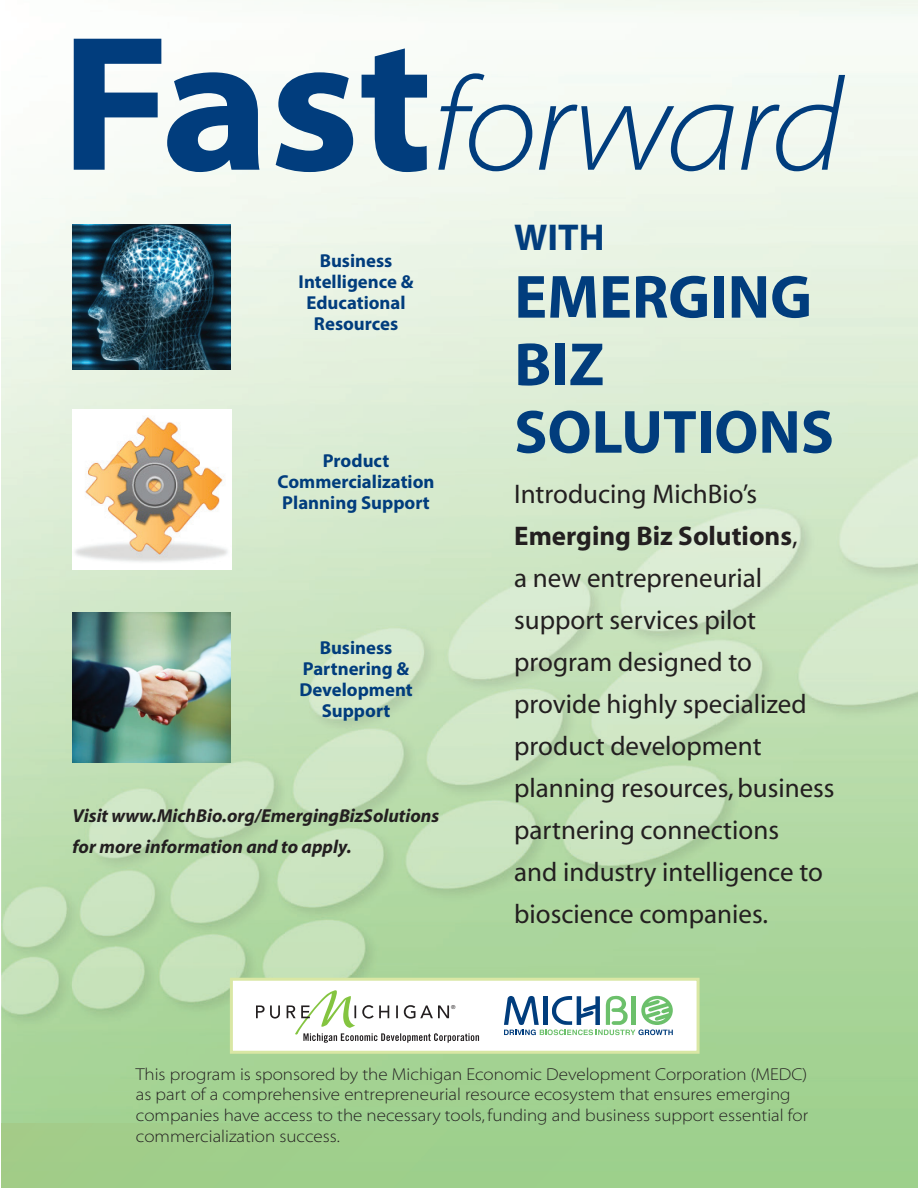
<style>
.page{position:relative;width:918px;height:1188px;background:#fff}
.page>*{position:absolute;margin:0;border:0;box-sizing:border-box;transform-origin:0 0}
.t1{font:132.3px "Myriad MM It 215 700";letter-spacing:-.03em;color:#013d7d}
.t2{font:700 61.5px/67.5px "Myriad";color:#013d7d}
.t3{font:700 37.5px "Myriad";color:#013d7d}
.t4{font:27px/42px "Myriad";color:#231f20}
.t5{font:700 18.75px/21px "Myriad Pro";color:#013d7d;text-align:center}
.t6{font:italic 700 18.75px/31.5px "Myriad";color:#231f20}
.t7{font:17.25px/20.7px "Myriad MM 215 700";color:#231f20}
.t8{font:5.55px "Helvetica Neue";color:#231f20}
.s1{font-family:"Myriad MM 700 700";font-size:194.4px}
.s2{font-weight:700}
</style>
<div class="page">
<img style="left:1px;top:0;width:713px;height:671px">
<img style="left:1px;top:671px;width:715px;height:452px">
<div style="left:1px;top:1123px;width:917px;height:65px;background:#9ecf8c"></div>
<img style="left:72px;top:225px;width:159px;height:145px">
<img style="left:72px;top:410px;width:160px;height:160px">
<img style="left:72px;top:612px;width:159px;height:150px">
<div style="left:230px;top:978px;width:470px;height:76px;background:#fff;border:3px solid #d9e7a4"></div>
<svg style="left:256px;top:990px;width:223px;height:53px"></svg>
<svg style="left:504px;top:996px;width:169px;height:39px"></svg>
<h1 class="t1" style="left:60px;top:62px;width:785px"><span class="s1">Fast</span>forward</h1>
<p class="t5" style="left:299px;top:250px;width:116px">Business<br>Intelligence &amp;<br>Educational<br>Resources</p>
<p class="t5" style="left:278px;top:450px;width:158px">Product<br>Commercialization<br>Planning Support</p>
<p class="t5" style="left:299px;top:637px;width:115px">Business<br>Partnering &amp;<br>Development<br>Support</p>
<p class="t6" style="left:72px;top:801px;width:368px">Visit www.MichBio.org/EmergingBizSolutions for more information and to apply.</p>
<p class="t8" style="left:451px;top:1004px;width:6px">®</p>
<h3 class="t3" style="left:514px;top:218px;width:92px">WITH</h3>
<h2 class="t2" style="left:514px;top:265px;width:321px">EMERGING<br>BIZ<br>SOLUTIONS</h2>
<p class="t4" style="left:514px;top:474px;width:322px">Introducing MichBio’s<br><span class="s2">Emerging Biz Solutions</span>,<br>a new entrepreneurial support services pilot program designed to provide highly specialized product development planning resources, business partnering connections<br>and industry intelligence to bioscience companies.</p>
<p class="t7" style="left:136px;top:1064px;width:674px">This program is sponsored by the Michigan Economic Development Corporation (MEDC) as part of a comprehensive entrepreneurial resource ecosystem that ensures emerging companies have access to the necessary tools, funding and business support essential for commercialization success.</p>
</div>
